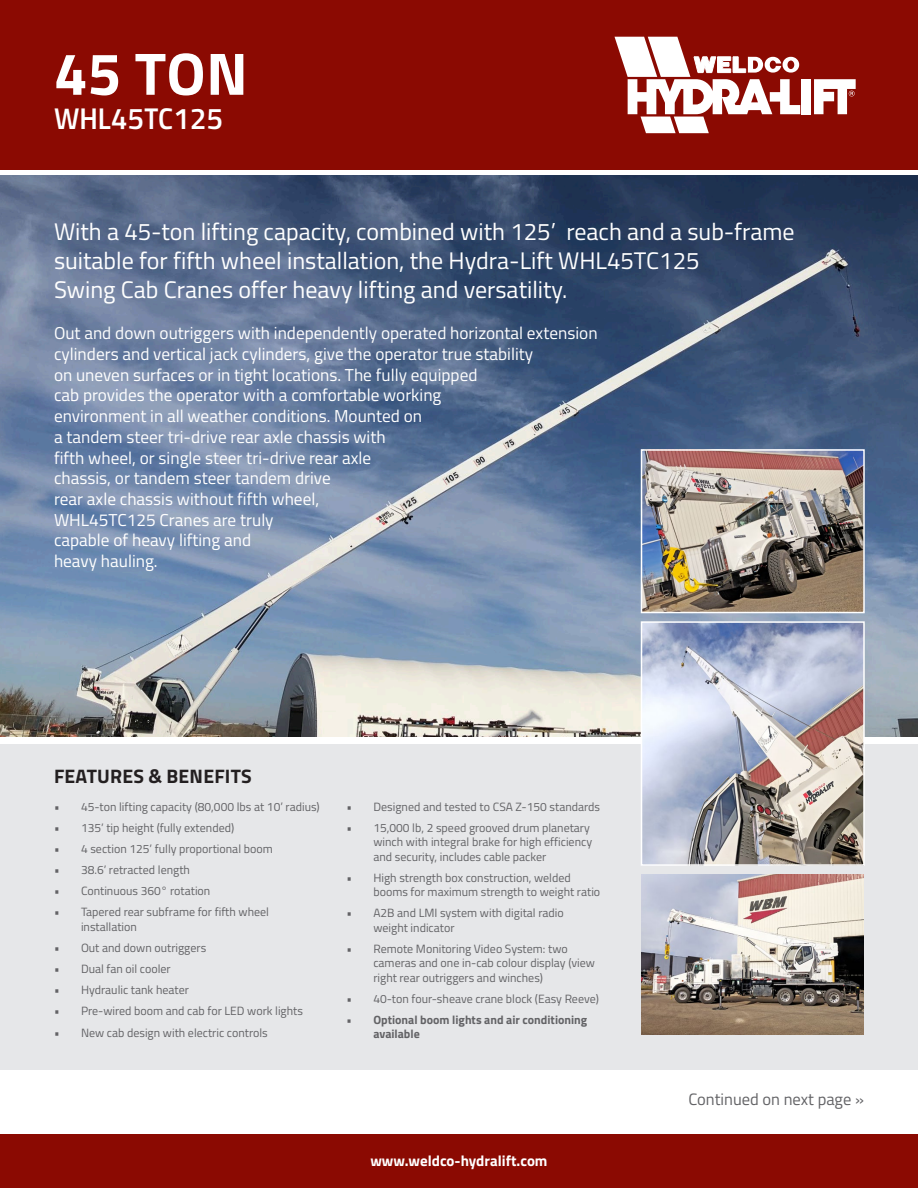
<style>
.page{position:relative;width:918px;height:1188px;background:#fff}
.page>*{position:absolute;margin:0;border:0;box-sizing:border-box;transform-origin:0 0}
.t1{font:700 60px "Titillium";color:#fff}
.t2{font:30px "Titillium Semibold Upright";color:#fff}
.Title_Or_Heading{font:24px/28.8px "Titillium";color:#fff}
.Title_Or_Heading-2{font:700 19.5px "Titillium";letter-spacing:.01em;color:#231f20}
.Title_Or_Heading-3{font:17.25px/20.7px "Titillium";color:#fff}
.Description_Text{font:16.5px "Titillium";color:#636366}
.t3{font:700 15px "Titillium";color:#fff}
.t4{font:12px/14.4px "Titillium";color:#636366}
.t5{font:700 12px/14.4px "Titillium";color:#636366}
</style>
<div class="page">
<div style="left:0;top:1134px;width:918px;height:54px;background:#8b0a02"></div>
<div style="left:0;top:0;width:918px;height:170px;background:#8b0a02"></div>
<img style="left:0;top:176px;width:918px;height:561px">
<div style="left:0;top:744px;width:918px;height:326px;background:#e6e7e9"></div>
<div style="left:801px;top:79px;width:10px;height:35px;background:#fff"></div>
<svg style="left:814px;top:79px;width:42px;height:35px"></svg>
<svg style="left:615px;top:37px;width:185px;height:96px"></svg>
<img style="left:644px;top:452px;width:218px;height:158px">
<div style="left:641px;top:449px;width:224px;height:164px;border:2px solid #fff"></div>
<img style="left:644px;top:624px;width:218px;height:239px">
<div style="left:641px;top:621px;width:224px;height:245px;border:2px solid #fff"></div>
<img style="left:642px;top:874px;width:222px;height:161px">
<p class="t1" style="left:54px;top:28px;width:195px">45 TON</p>
<p class="t2" style="left:54px;top:96px;width:171px">WHL45TC125</p>
<p class="Title_Or_Heading" style="left:54px;top:217px;width:742px">With a 45-ton lifting capacity, combined with 125’ reach and a sub-frame suitable for fifth wheel installation, the Hydra-Lift WHL45TC125<br>Swing Cab Cranes offer heavy lifting and versatility.</p>
<p class="Title_Or_Heading-3" style="left:54px;top:322px;width:545px">Out and down outriggers with independently operated horizontal extension cylinders and vertical jack cylinders, give the operator true stability<br>on uneven surfaces or in tight locations. The fully equipped<br>cab provides the operator with a comfortable working<br>environment in all weather conditions. Mounted on<br>a tandem steer tri-drive rear axle chassis with<br>fifth wheel, or single steer tri-drive rear axle<br>chassis, or tandem steer tandem drive<br>rear axle chassis without fifth wheel,<br>WHL45TC125 Cranes are truly<br>capable of heavy lifting and<br>heavy hauling.</p>
<p class="Title_Or_Heading-2" style="left:54px;top:761px;width:199px">FEATURES &amp; BENEFITS</p>
<p class="t4" style="left:54px;top:799px;width:267px">• 45-ton lifting capacity (80,000 lbs at 10’ radius)</p>
<p class="t4" style="left:54px;top:820px;width:182px">• 135’ tip height (fully extended)</p>
<p class="t4" style="left:54px;top:841px;width:220px">• 4 section 125’ fully proportional boom</p>
<p class="t4" style="left:54px;top:862px;width:138px">• 38.6’ retracted length</p>
<p class="t4" style="left:54px;top:883px;width:158px">• Continuous 360° rotation</p>
<p class="t4" style="left:81px;top:904px;width:190px;text-indent:-27px">• Tapered rear subframe for fifth wheel installation</p>
<p class="t4" style="left:54px;top:940px;width:154px">• Out and down outriggers</p>
<p class="t4" style="left:54px;top:961px;width:118px">• Dual fan oil cooler</p>
<p class="t4" style="left:54px;top:982px;width:136px">• Hydraulic tank heater</p>
<p class="t4" style="left:54px;top:1003px;width:250px">• Pre-wired boom and cab for LED work lights</p>
<p class="t4" style="left:54px;top:1025px;width:215px">• New cab design with electric controls</p>
<p class="t4" style="left:346px;top:799px;width:255px">• Designed and tested to CSA Z-150 standards</p>
<p class="t4" style="left:373px;top:820px;width:220px;text-indent:-27px">• 15,000 lb, 2 speed grooved drum planetary winch with integral brake for high efficiency and security, includes cable packer</p>
<p class="t4" style="left:373px;top:870px;width:228px;text-indent:-27px">• High strength box construction, welded booms for maximum strength to weight ratio</p>
<p class="t4" style="left:373px;top:905px;width:192px;text-indent:-27px">• A2B and LMI system with digital radio weight indicator</p>
<p class="t4" style="left:373px;top:941px;width:223px;text-indent:-27px">• Remote Monitoring Video System: two cameras and one in-cab colour display (view right rear outriggers and winches)</p>
<p class="t4" style="left:346px;top:991px;width:254px">• 40-ton four-sheave crane block (Easy Reeve)</p>
<p class="t5" style="left:373px;top:1012px;width:215px;text-indent:-27px">• Optional boom lights and air conditioning available</p>
<p class="t3" style="left:370px;top:1149px;width:179px">www.weldco-hydralift.com</p>
<p class="Description_Text" style="left:688px;top:1087px;width:177px">Continued on next page »</p>
</div>
